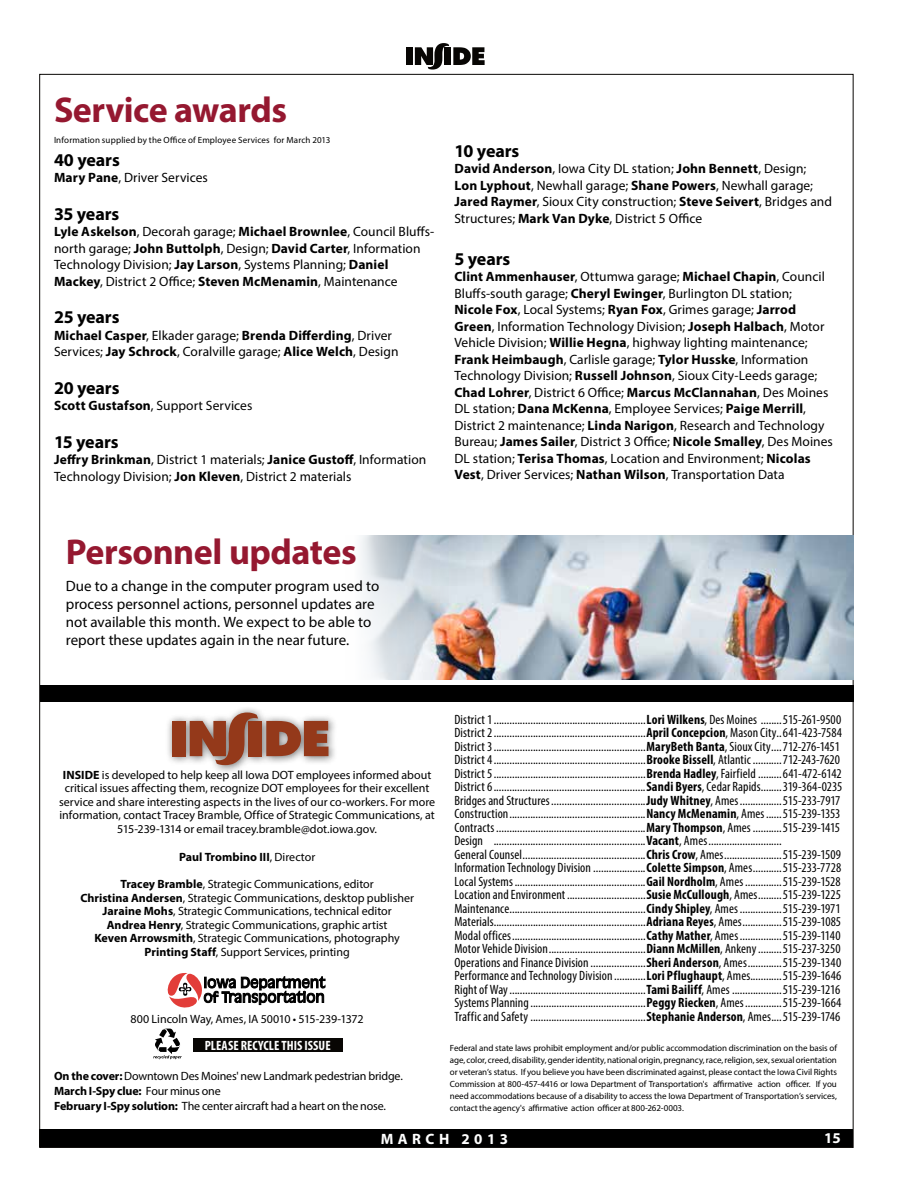
<style>
.page{position:relative;width:918px;height:1188px;background:#fff}
.page>*{position:absolute;margin:0;border:0;box-sizing:border-box;transform-origin:0 0}
.t1{font:700 36px "Myriad Pro";letter-spacing:-.015em;color:#951830}
.t2{font:700 18px "Myriad";letter-spacing:-.01em;color:#000}
.t3{font:15px/18px "Myriad Pro";color:#000}
.t4{font:700 15px "Myriad Pro";letter-spacing:.3em;color:#fff}
.t5{font:condensed 13.5px/13.5px "Myriad Pro";letter-spacing:.005em;color:#000}
.t6{font:13.5px/16.5px "Myriad Pro";letter-spacing:.005em;color:#000}
.t7{font:700 condensed 13.5px "Myriad Pro";color:#fff}
.t8{font:12px/13.5px "Myriad Pro";letter-spacing:-.005em;color:#000;text-align:center}
.t9{font:700 12px "Myriad Pro";letter-spacing:.005em;color:#000}
.t10{font:9px/12px "Myriad Pro";letter-spacing:.01em;color:#000;text-align:justify}
.s1{font-weight:700}
.s2{font-weight:400}
</style>
<div class="page">
<div style="left:40px;top:1130px;width:813px;height:17px;background:#000"></div>
<div style="left:406px;top:47px;width:7px;height:18px;background:#080604"></div>
<svg style="left:415px;top:43px;width:70px;height:27px"></svg>
<div style="left:165px;top:706px;width:173px;height:68px;background:#000;opacity:.55"></div>
<div style="left:172px;top:721px;width:13px;height:35px;background:#94391a"></div>
<div style="left:249px;top:721px;width:13px;height:35px;background:#94391a"></div>
<svg style="left:266px;top:721px;width:63px;height:35px;background:#9b543b"></svg>
<svg style="left:190px;top:713px;width:68px;height:52px"></svg>
<div style="left:194px;top:1039px;width:149px;height:13px;background:#080604"></div>
<svg style="left:153px;top:1028px;width:29px;height:31px"></svg>
<svg style="left:167px;top:972px;width:158px;height:36px"></svg>
<div style="left:40px;top:685px;width:814px;height:16px;background:#000"></div>
<img style="left:360px;top:536px;width:494px;height:144px">
<h1 class="t1" style="left:54px;top:86px;width:235px">Service awards</h1>
<p class="t10" style="left:54px;top:133px;width:278px">Information supplied by the Office of Employee Services for March 2013</p>
<h2 class="t2" style="left:54px;top:151px;width:67px">40 years</h2>
<p class="t6" style="left:54px;top:169px;width:155px"><span class="s1">Mary Pane</span>, Driver Services</p>
<h2 class="t2" style="left:54px;top:205px;width:67px">35 years</h2>
<p class="t6" style="left:54px;top:223px;width:382px"><span class="s1">Lyle Askelson</span>, Decorah garage; <span class="s1">Michael Brownlee</span>, Council Bluffs&shy;north garage; <span class="s1">John Buttolph</span>, Design; <span class="s1">David Carter</span>, Information Technology Division; <span class="s1">Jay Larson</span>, Systems Planning; <span class="s1">Daniel Mackey</span>, District 2 Office; <span class="s1">Steven McMenamin</span>, Maintenance</p>
<h2 class="t2" style="left:54px;top:308px;width:67px">25 years</h2>
<p class="t6" style="left:54px;top:327px;width:346px"><span class="s1">Michael Casper</span>, Elkader garage; <span class="s1">Brenda Differding</span>, Driver<br>Services; <span class="s1">Jay Schrock</span>, Coralville garage; <span class="s1">Alice Welch</span>, Design</p>
<h2 class="t2" style="left:54px;top:379px;width:67px">20 years</h2>
<p class="t6" style="left:54px;top:397px;width:200px"><span class="s1">Scott Gustafson</span>, Support Services</p>
<h2 class="t2" style="left:54px;top:433px;width:66px">15 years</h2>
<p class="t6" style="left:54px;top:451px;width:374px"><span class="s1">Jeffry Brinkman</span>, District 1 materials; <span class="s1">Janice Gustoff</span>, Information<br>Technology Division; <span class="s1">Jon Kleven</span>, District 2 materials</p>
<h2 class="t2" style="left:454px;top:141px;width:66px">10 years</h2>
<p class="t6" style="left:454px;top:160px;width:379px"><span class="s1">David Anderson</span>, Iowa City DL station; <span class="s1">John Bennett</span>, Design; <span class="s1">Lon Lyphout</span>, Newhall garage; <span class="s1">Shane Powers</span>, Newhall garage; <span class="s1">Jared Raymer</span>, Sioux City construction; <span class="s1">Steve Seivert</span>, Bridges and Structures; <span class="s1">Mark Van Dyke</span>, District 5 Office</p>
<h2 class="t2" style="left:454px;top:249px;width:57px">5 years</h2>
<p class="t6" style="left:454px;top:268px;width:380px"><span class="s1">Clint Ammenhauser</span>, Ottumwa garage; <span class="s1">Michael Chapin</span>, Council Bluffs-south garage; <span class="s1">Cheryl Ewinger</span>, Burlington DL station; <span class="s1">Nicole Fox</span>, Local Systems; <span class="s1">Ryan Fox</span>, Grimes garage; <span class="s1">Jarrod Green</span>, Information Technology Division; <span class="s1">Joseph Halbach</span>, Motor Vehicle Division; <span class="s1">Willie Hegna</span>, highway lighting maintenance; <span class="s1">Frank Heimbaugh</span>, Carlisle garage; <span class="s1">Tylor Husske</span>, Information Technology Division; <span class="s1">Russell Johnson</span>, Sioux City-Leeds garage; <span class="s1">Chad Lohrer</span>, District 6 Office; <span class="s1">Marcus McClannahan</span>, Des Moines DL station; <span class="s1">Dana McKenna</span>, Employee Services; <span class="s1">Paige Merrill</span>, District 2 maintenance; <span class="s1">Linda Narigon</span>, Research and Technology Bureau; <span class="s1">James Sailer</span>, District 3 Office; <span class="s1">Nicole Smalley</span>, Des Moines DL station; <span class="s1">Terisa Thomas</span>, Location and Environment; <span class="s1">Nicolas Vest</span>, Driver Services; <span class="s1">Nathan Wilson</span>, Transportation Data</p>
<h1 class="t1" style="left:66px;top:529px;width:292px">Personnel updates</h1>
<p class="t3" style="left:66px;top:577px;width:315px">Due to a change in the computer program used to process personnel actions, personnel updates are not available this month. We expect to be able to report these updates again in the near future.</p>
<p class="t8" style="left:59px;top:768px;width:378px"><span class="s1">INSIDE</span> is developed to help keep all Iowa DOT employees informed about critical issues affecting them, recognize DOT employees for their excellent service and share interesting aspects in the lives of our co-workers. For more information, contact Tracey Bramble, Office of Strategic Communications, at 515-239-1314 or email tracey.bramble@dot.iowa.gov.</p>
<p class="t9" style="left:179px;top:849px;width:138px">Paul Trombino III<span class="s2">, Director</span></p>
<p class="t8" style="left:80px;top:877px;width:335px"><span class="s1">Tracey Bramble</span>, Strategic Communications, editor<br><span class="s1">Christina Andersen</span>, Strategic Communications, desktop publisher <span class="s1">Jaraine Mohs</span>, Strategic Communications, technical editor<br><span class="s1">Andrea Henry</span>, Strategic Communications, graphic artist<br><span class="s1">Keven Arrowsmith</span>, Strategic Communications, photography <span class="s1">Printing Staff</span>, Support Services, printing</p>
<p class="t8" style="left:131px;top:1012px;width:235px">800 Lincoln Way, Ames, IA 50010 • 515-239-1372</p>
<p class="t5" style="left:454px;top:712px;width:390px">District 1..........................................................<span class="s1">Lori Wilkens</span>, Des Moines ........515-261-9500<br>District 2..........................................................<span class="s1">April Concepcion</span>, Mason City..641-423-7584<br>District 3..........................................................<span class="s1">MaryBeth Banta</span>, Sioux City....712-276-1451<br>District 4..........................................................<span class="s1">Brooke Bissell</span>, Atlantic ...........712-243-7620<br>District 5..........................................................<span class="s1">Brenda Hadley</span>, Fairfield .........641-472-6142<br>District 6..........................................................<span class="s1">Sandi Byers</span>, Cedar Rapids........319-364-0235<br>Bridges and Structures....................................<span class="s1">Judy Whitney</span>, Ames................515-233-7917<br>Construction....................................................<span class="s1">Nancy McMenamin</span>, Ames......515-239-1353<br>Contracts.........................................................<span class="s1">Mary Thompson</span>, Ames ...........515-239-1415<br>Design ..........................................................<span class="s1">Vacant</span>, Ames............................<br>General Counsel...............................................<span class="s1">Chris Crow</span>, Ames......................515-239-1509<br>Information Technology Division ....................<span class="s1">Colette Simpson</span>, Ames...........515-233-7728<br>Local Systems..................................................<span class="s1">Gail Nordholm</span>, Ames..............515-239-1528<br>Location and Environment..............................<span class="s1">Susie McCullough</span>, Ames.........515-239-1225<br>Maintenance....................................................<span class="s1">Cindy Shipley</span>, Ames................515-239-1971<br>Materials..........................................................<span class="s1">Adriana Reyes</span>, Ames...............515-239-1085<br>Modal offices...................................................<span class="s1">Cathy Mather</span>, Ames................515-239-1140<br>Motor Vehicle Division.....................................<span class="s1">Diann McMillen</span>, Ankeny.........515-237-3250<br>Operations and Finance Division .....................<span class="s1">Sheri Anderson</span>, Ames.............515-239-1340<br>Performance and Technology Division............<span class="s1">Lori Pflughaupt</span>, Ames............515-239-1646<br>Right of Way....................................................<span class="s1">Tami Bailiff</span>, Ames ...................515-239-1216<br>Systems Planning............................................<span class="s1">Peggy Riecken</span>, Ames..............515-239-1664<br>Traffic and Safety ............................................<span class="s1">Stephanie Anderson</span>, Ames....515-239-1746</p>
<p class="t7" style="left:205px;top:1037px;width:127px">PLEASE RECYCLE THIS ISSUE</p>
<p class="t10" style="left:450px;top:1042px;width:389px">Federal and state laws prohibit employment and/or public accommodation discrimination on the basis of age, color, creed, disability, gender identity, national origin, pregnancy, race, religion, sex, sexual orientation or veteran’s status. If you believe you have been discriminated against, please contact the Iowa Civil Rights Commission at 800-457-4416 or Iowa Department of Transportation's affirmative action officer. If you need accommodations because of a disability to access the Iowa Department of Transportation’s services, contact the agency's affirmative action officer at 800-262-0003.</p>
<p class="t8" style="left:54px;top:1068px;width:350px;line-height:15px;text-align:left"><span class="s1">On the cover:</span> Downtown Des Moines' new Landmark pedestrian bridge.<br><span class="s1">March I-Spy clue:</span> Four minus one<br><span class="s1">February I-Spy solution:</span> The center aircraft had a heart on the nose.</p>
<p class="t4" style="left:381px;top:1129px;width:129px">MARCH 2013</p>
<p class="t4" style="left:824px;top:1129px;width:18px">15</p>
</div>
